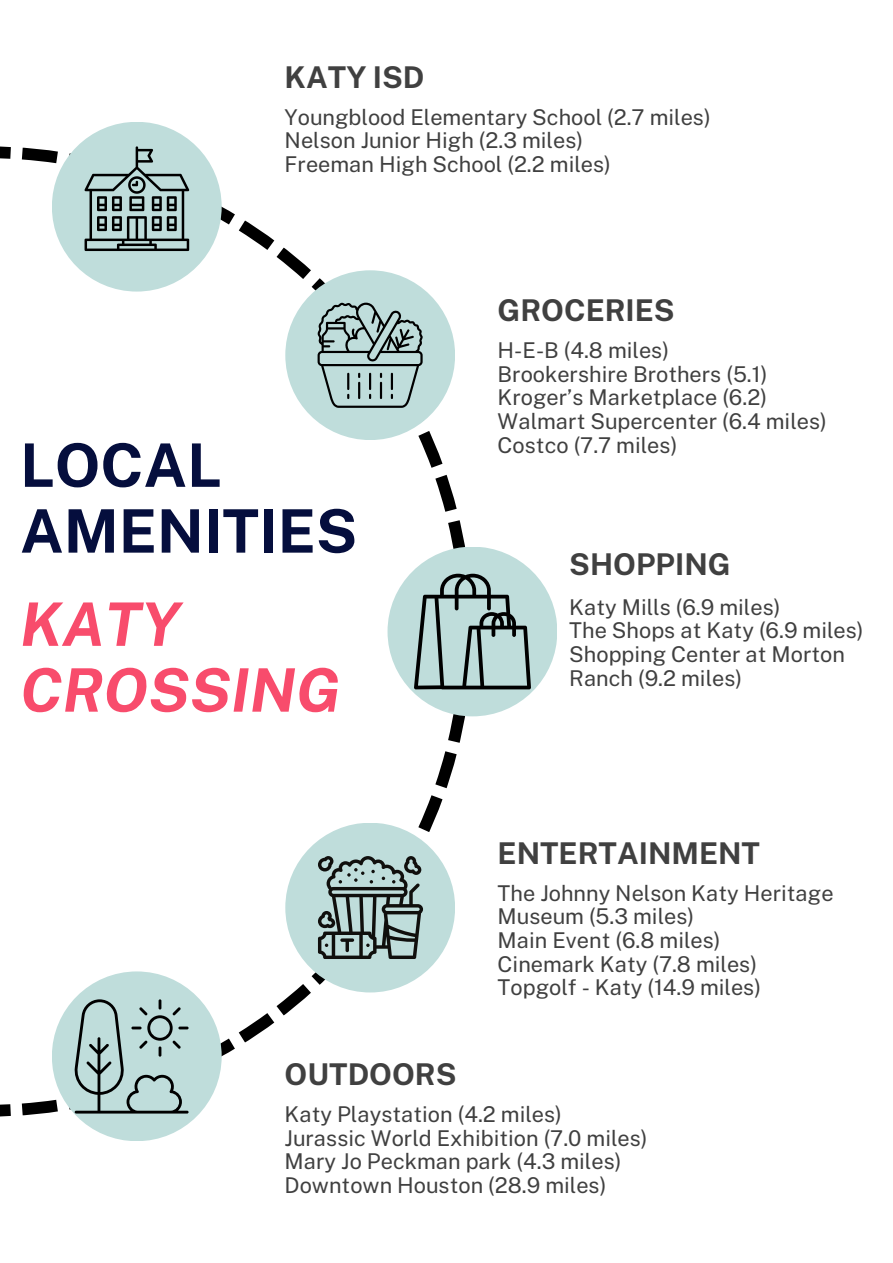
<style>
.page{position:relative;width:893px;height:1263px;background:#fff}
.page>*{position:absolute;margin:0;border:0;box-sizing:border-box;transform-origin:0 0}
.t1{font:700 60px/65.8px "Public Sans";color:#050e3d}
.t2{font:italic 700 60px/65.8px "Public Sans";color:#f84c6c}
.t3{font:700 30px "Public Sans";color:#404040}
.t4{font:21.75px/23.6px "Public Sans";color:#404040}
</style>
<div class="page">
<svg style="left:0;top:146px;width:472px;height:970px"></svg>
<div style="left:52px;top:122px;width:170px;height:170px;background:#bfdddb;border-radius:50%"></div>
<div style="left:285px;top:270px;width:170px;height:170px;background:#bfdddb;border-radius:50%"></div>
<div style="left:387px;top:547px;width:170px;height:169px;background:#bfdddb;border-radius:50%"></div>
<div style="left:285px;top:823px;width:170px;height:169px;background:#bfdddb;border-radius:50%"></div>
<div style="left:52px;top:971px;width:170px;height:170px;background:#bfdddb;border-radius:50%"></div>
<svg style="left:85px;top:146px;width:104px;height:105px"></svg>
<svg style="left:317px;top:303px;width:106px;height:105px"></svg>
<svg style="left:414px;top:574px;width:117px;height:115px"></svg>
<svg style="left:318px;top:856px;width:105px;height:103px"></svg>
<svg style="left:74px;top:999px;width:115px;height:114px"></svg>
<h2 class="t3" style="left:285px;top:59px;width:141px">KATY ISD</h2>
<p class="t4" style="left:285px;top:105px;width:427px">Youngblood Elementary School (2.7 miles)</p>
<p class="t4" style="left:285px;top:129px;width:300px">Nelson Junior High (2.3 miles)</p>
<p class="t4" style="left:285px;top:152px;width:328px">Freeman High School (2.2 miles)</p>
<p class="t1" style="left:20px;top:432px;width:339px">LOCAL<br>AMENITIES</p>
<p class="t2" style="left:20px;top:591px;width:322px">KATY<br>CROSSING</p>
<p class="t3" style="left:497px;top:292px;width:178px">GROCERIES</p>
<p class="t4" style="left:497px;top:338px;width:173px">H-E-B (4.8 miles)</p>
<h1 class="t4" style="left:497px;top:362px;width:271px">Brookershire Brothers (5.1)</h1>
<h1 class="t4" style="left:497px;top:386px;width:271px">Kroger’s Marketplace (6.2)</h1>
<p class="t4" style="left:497px;top:409px;width:331px">Walmart Supercenter (6.4 miles)</p>
<h2 class="t4" style="left:497px;top:433px;width:181px">Costco (7.7 miles)</h2>
<h2 class="t3" style="left:569px;top:547px;width:163px">SHOPPING</h2>
<p class="t4" style="left:569px;top:595px;width:213px">Katy Mills (6.9 miles)</p>
<p class="t4" style="left:569px;top:619px;width:296px">The Shops at Katy (6.9 miles)</p>
<p class="t4" style="left:569px;top:642px;width:277px">Shopping Center at Morton<br>Ranch (9.2 miles)</p>
<p class="t3" style="left:497px;top:835px;width:264px">ENTERTAINMENT</p>
<p class="t4" style="left:497px;top:881px;width:337px">The Johnny Nelson Katy Heritage<br>Museum (5.3 miles)</p>
<p class="t4" style="left:497px;top:928px;width:224px">Main Event (6.8 miles)</p>
<h2 class="t4" style="left:497px;top:952px;width:261px">Cinemark Katy (7.8 miles)</h2>
<p class="t4" style="left:497px;top:975px;width:265px">Topgolf - Katy (14.9 miles)</p>
<p class="t3" style="left:285px;top:1056px;width:173px">OUTDOORS</p>
<p class="t4" style="left:285px;top:1102px;width:279px">Katy Playstation (4.2 miles)</p>
<h2 class="t4" style="left:285px;top:1126px;width:364px">Jurassic World Exhibition (7.0 miles)</h2>
<p class="t4" style="left:285px;top:1149px;width:338px">Mary Jo Peckman park (4.3 miles)</p>
<p class="t4" style="left:285px;top:1173px;width:323px">Downtown Houston (28.9 miles)</p>
</div>
